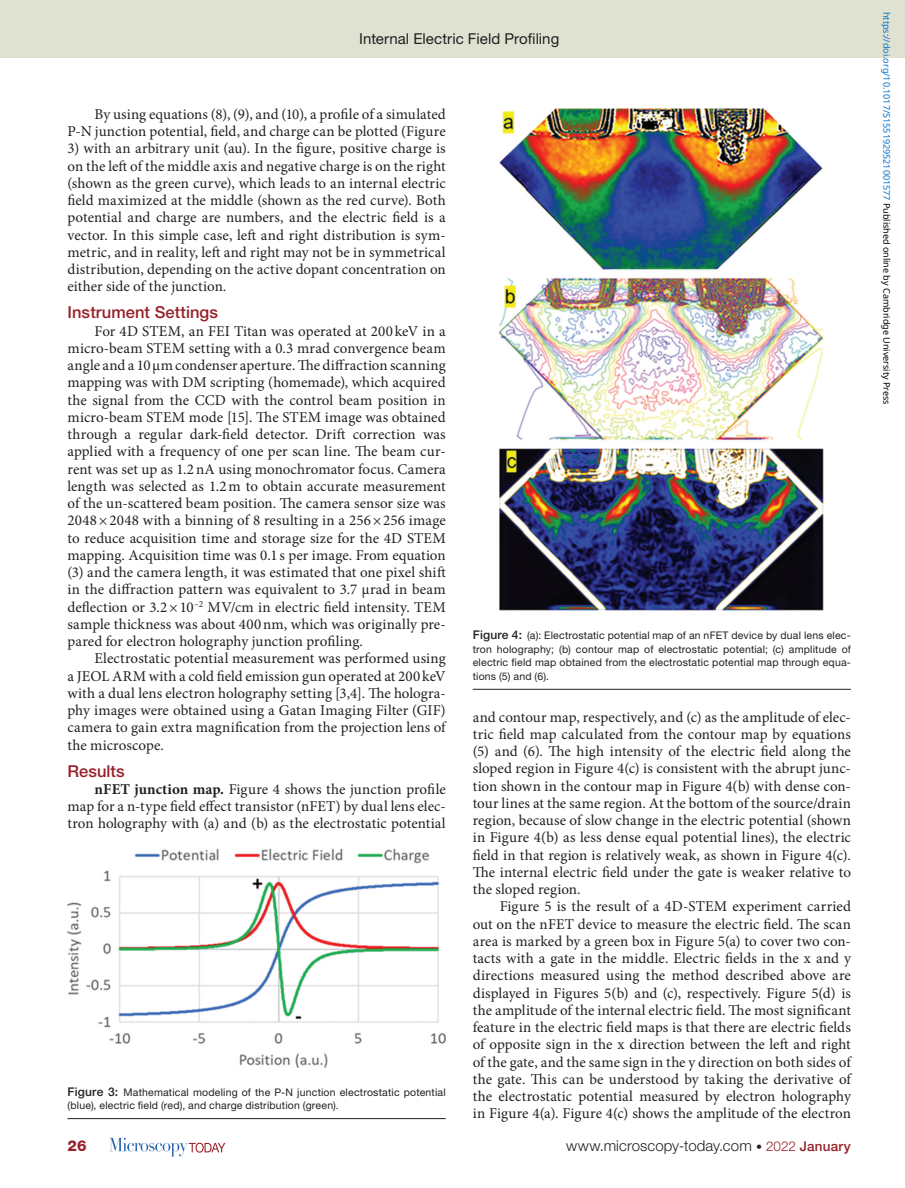
<style>
.page{position:relative;width:905px;height:1188px;background:#fff}
.page>*{position:absolute;margin:0;border:0;box-sizing:border-box;transform-origin:0 0}
.t1{font:500 16.5px "Helvetica Neue LT Std";letter-spacing:.005em;color:#98212a}
.t2{font:15px/17.2px "Minion Pro";color:#231f20;text-align:justify}
.t3{font:300 15px "Helvetica Neue LT Std";letter-spacing:.005em;color:#231f20}
.t4{font:15px "Helvetica Neue LT Std";letter-spacing:.005em;color:#231f20}
.t5{font:800 15px "Helvetica Neue LT Std";color:#98212a}
.t6{font:10.5px/13.5px "Helvetica Neue LT Std";letter-spacing:.02em;color:#231f20}
.t7{font:9px "Noto Sans";color:#0172cf}
.s1{font-weight:700}
.s2{font-weight:500;font-size:12px}
.s3{font-size:12px}
.s4{font-size:13.5px;color:#98212a}
.s5{font-weight:500;font-size:13.5px;color:#98212a}
.s6{color:#000}
</style>
<div class="page">
<div style="left:0;top:0;width:904px;height:58px;background:#e0e2d1"></div>
<svg style="left:109px;top:1138px;width:116px;height:18px"></svg>
<hr style="left:68px;top:1118px;width:378px;height:1px;background:#231f20">
<img style="left:68px;top:849px;width:378px;height:218px">
<hr style="left:472px;top:689px;width:378px;height:1px;background:#231f20">
<img style="left:500px;top:108px;width:324px;height:503px">
<p class="t4" style="left:359px;top:30px;width:202px">Internal Electric Field Profiling</p>
<p class="t2" style="left:68px;top:106px;width:380px;text-align:right">By using equations (8), (9), and (10), a profile of a simulated<br>P-N junction potential, field, and charge can be plotted (Figure</p>
<p class="t2" style="left:68px;top:140px;width:380px">3) with an arbitrary unit (au). In the figure, positive charge is on the left of the middle axis and negative charge is on the right (shown as the green curve), which leads to an internal electric field maximized at the middle (shown as the red curve). Both potential and charge are numbers, and the electric field is a vector. In this simple case, left and right distribution is sym&shy;metric, and in reality, left and right may not be in symmetrical distribution, depending on the active dopant concentration on either side of the junction.</p>
<p class="t1" style="left:68px;top:303px;width:152px">Instrument Settings</p>
<p class="t2" style="left:67px;top:322px;width:380px;text-indent:27px">For 4D STEM, an FEI Titan was operated at 200keV in a micro-beam STEM setting with a 0.3 mrad convergence beam angle and a 10µm condenser aperture. The diffraction scanning mapping was with DM scripting (homemade), which acquired the signal from the CCD with the control beam position in micro-beam STEM mode [15]. The STEM image was obtained through a regular dark-field detector. Drift correction was applied with a frequency of one per scan line. The beam cur&shy;rent was set up as 1.2nA using monochromator focus. Camera length was selected as 1.2m to obtain accurate measurement of the un-scattered beam position. The camera sensor size was 2048×2048 with a binning of 8 resulting in a 256×256 image to reduce acquisition time and storage size for the 4D STEM mapping. Acquisition time was 0.1 s per image. From equation (3) and the camera length, it was estimated that one pixel shift in the diffraction pattern was equivalent to 3.7 μrad in beam deflection or 3.2×10<sup>–2</sup> MV/cm in electric field intensity. TEM sample thickness was about 400nm, which was originally pre&shy;pared for electron holography junction profiling.</p>
<p class="t2" style="left:67px;top:650px;width:380px;text-indent:27px">Electrostatic potential measurement was performed using a JEOL ARM with a cold field emission gun operated at 200 keV with a dual lens electron holography setting [3,4]. The hologra&shy;phy images were obtained using a Gatan Imaging Filter (GIF) camera to gain extra magnification from the projection lens of the microscope.</p>
<p class="t1" style="left:68px;top:761px;width:59px">Results</p>
<p class="t2" style="left:68px;top:781px;width:380px;text-indent:27px"><span class="s1">nFET junction map.</span> Figure 4 shows the junction profile map for a n-type field effect transistor (nFET) by dual lens elec&shy;tron holography with (a) and (b) as the electrostatic potential</p>
<p class="t6" style="left:68px;top:1085px;width:379px"><span class="s2">Figure 3:</span> Mathematical modeling of the P-N junction electrostatic potential (blue), electric field (red), and charge distribution (green).</p>
<p class="t6" style="left:472px;top:629px;width:380px;text-align:justify"><span class="s2">Figure 4:</span> (a): Electrostatic potential map of an nFET device by dual lens elec&shy;tron holography; (b) contour map of electrostatic potential; (c) amplitude of electric field map obtained from the electrostatic potential map through equa&shy;tions (5) and (6).</p>
<p class="t2" style="left:472px;top:708px;width:380px">and contour map, respectively, and (c) as the amplitude of elec&shy;tric field map calculated from the contour map by equations (5) and (6). The high intensity of the electric field along the sloped region in Figure 4(c) is consistent with the abrupt junc&shy;tion shown in the contour map in Figure 4(b) with dense con&shy;tour lines at the same region. At the bottom of the source/drain region, because of slow change in the electric potential (shown in Figure 4(b) as less dense equal potential lines), the electric field in that region is relatively weak, as shown in Figure 4(c).<br>The internal electric field under the gate is weaker relative to the sloped region.</p>
<p class="t2" style="left:472px;top:898px;width:380px;text-indent:27px">Figure 5 is the result of a 4D-STEM experiment carried out on the nFET device to measure the electric field. The scan area is marked by a green box in Figure 5(a) to cover two con&shy;tacts with a gate in the middle. Electric fields in the x and y directions measured using the method described above are displayed in Figures 5(b) and (c), respectively. Figure 5(d) is the amplitude of the internal electric field. The most significant feature in the electric field maps is that there are electric fields of opposite sign in the x direction between the left and right of the gate, and the same sign in the y direction on both sides of the gate. This can be understood by taking the derivative of the electrostatic potential measured by electron holography in Figure 4(a). Figure 4(c) shows the amplitude of the electron</p>
<p class="t5" style="left:68px;top:1137px;width:20px">26</p>
<p class="t3" style="left:566px;top:1137px;width:286px">www.microscopy-today.com <span class="s3">•</span> <span class="s4">2022</span> <span class="s5">January</span></p>
<p class="t7" style="left:893px;top:12px;width:394px;rotate:90deg">https://doi.org/10.1017/S1551929521001577 <span class="s6">Published online by Cambridge University Press</span></p>
</div>
